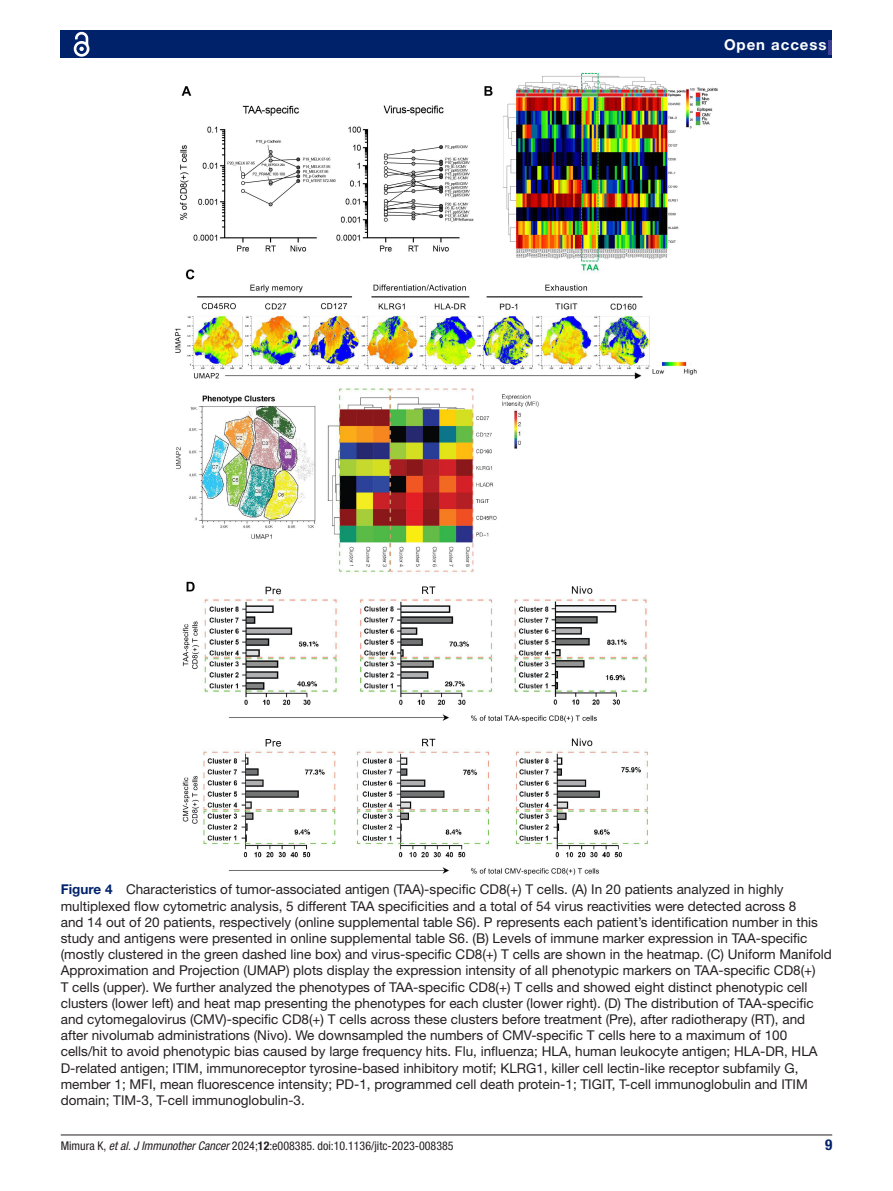
<style>
.page{position:relative;width:893px;height:1191px;background:#fff}
.page>*{position:absolute;margin:0;border:0;box-sizing:border-box;transform-origin:0 0}
.t1{font:700 15px "Helvetica Neue LT Std";letter-spacing:.065em;color:#fff}
.t2{font:700 condensed 15px "Helvetica Neue LT Std";color:#00226b}
.t3{font:13.5px/16.2px "Helvetica Neue LT Std";color:#231f20}
.t4{font:condensed 12px "Helvetica Neue LT Std";color:#231f20}
.s1{font-weight:700;color:#00226b}
.s2{font-style:italic}
.s3{font-weight:700}
</style>
<div class="page">
<hr style="left:61px;top:1134px;width:771px;height:1px;background:#231f20">
<div style="left:61px;top:31px;width:771px;height:27px;background:#00226b"></div>
<hr style="left:828px;top:40px;width:4px;height:15px;background:#414099">
<svg style="left:73px;top:31px;width:17px;height:26px"></svg>
<img style="left:175px;top:73px;width:543px;height:803px">
<p class="t1" style="left:724px;top:35px;width:104px">Open access</p>
<p class="t3" style="left:61px;top:881px;width:772px"><span class="s1">Figure 4</span> Characteristics of tumor-associated antigen (TAA)-specific CD8(+) T cells. (A) In 20 patients analyzed in highly multiplexed flow cytometric analysis, 5 different TAA specificities and a total of 54 virus reactivities were detected across 8<br>and 14 out of 20 patients, respectively (online supplemental table S6). P represents each patient’s identification number in this study and antigens were presented in online supplemental table S6. (B) Levels of immune marker expression in TAA-specific (mostly clustered in the green dashed line box) and virus-specific CD8(+) T cells are shown in the heatmap. (C) Uniform Manifold Approximation and Projection (UMAP) plots display the expression intensity of all phenotypic markers on TAA-specific CD8(+)<br>T cells (upper). We further analyzed the phenotypes of TAA-specific CD8(+) T cells and showed eight distinct phenotypic cell clusters (lower left) and heat map presenting the phenotypes for each cluster (lower right). (D) The distribution of TAA-specific and cytomegalovirus (CMV)-specific CD8(+) T cells across these clusters before treatment (Pre), after radiotherapy (RT), and after nivolumab administrations (Nivo). We downsampled the numbers of CMV-specific T cells here to a maximum of 100 cells/hit to avoid phenotypic bias caused by large frequency hits. Flu, influenza; HLA, human leukocyte antigen; HLA-DR, HLA D-related antigen; ITIM, immunoreceptor tyrosine-based inhibitory motif; KLRG1, killer cell lectin-like receptor subfamily G, member 1; MFI, mean fluorescence intensity; PD-1, programmed cell death protein-1; TIGIT, T-cell immunoglobulin and ITIM domain; TIM-3, T-cell immunoglobulin-3.</p>
<p class="t4" style="left:61px;top:1138px;width:394px">Mimura K, <span class="s2">et al</span>. <span class="s2">J Immunother Cancer</span> 2024;<span class="s3">12</span>:e008385. doi:10.1136/jitc-2023-008385</p>
<p class="t2" style="left:825px;top:1135px;width:9px">9</p>
</div>
